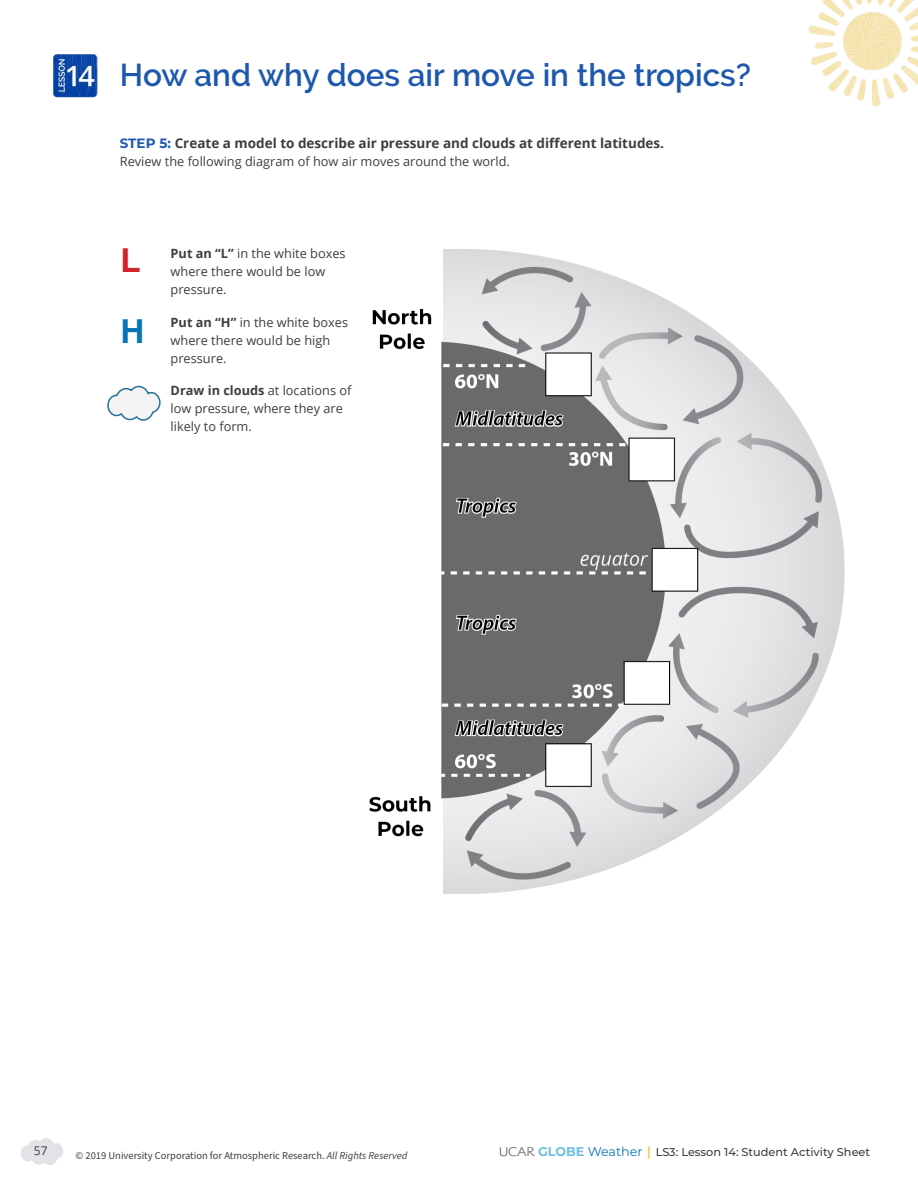
<style>
.page{position:relative;width:918px;height:1188px;background:#fff}
.page>*{position:absolute;margin:0;border:0;box-sizing:border-box;transform-origin:0 0}
.t1{font:700 33px/70.9px "Helvetica";color:#d1232a}
.t2{font:600 31.5px "Raleway";color:#1e58ad}
.t3{font:700 13.5px "Open Sans";color:#3e3e3f}
.t4{font:12.75px/18px "Open Sans";color:#3e3e3f}
.t5{font:12px "Open Sans";color:#3e3e3f}
.t6{font:500 11.25px "Montserrat";color:#3e3e3f}
.t7{font:10.5px "Source Sans Pro";color:#3e3e3f}
.s1{font-family:"Montserrat";color:#1e58ad}
.s2{color:#0973b4}
.s3{font-weight:700}
.s4{font-style:italic}
.s5{font-weight:700;font-size:12.75px;color:#6ebfdd}
.s6{font-weight:400;font-size:12.75px;color:#0973b4}
.s7{font-family:"Open Sans";font-weight:800;font-size:12.75px;color:#ebd150}
</style>
<div class="page">
<svg style="left:500px;top:1147px;width:35px;height:9px"></svg>
<svg style="left:21px;top:1138px;width:42px;height:27px"></svg>
<img style="left:369px;top:249px;width:476px;height:645px">
<img style="left:53px;top:54px;width:44px;height:43px">
<img style="left:808px;top:0;width:110px;height:106px">
<svg style="left:107px;top:385px;width:54px;height:36px"></svg>
<h2 class="t2" style="left:120px;top:57px;width:633px">How and why does air move in the tropics?</h2>
<h3 class="t3" style="left:120px;top:134px;width:546px"><span class="s1">STEP 5:</span> Create a model to describe air pressure and clouds at different latitudes.</h3>
<p class="t4" style="left:120px;top:152px;width:392px">Review the following diagram of how air moves around the world.</p>
<p class="t1" style="left:121px;top:229px;width:25px">L<br><span class="s2">H</span></p>
<p class="t4" style="left:171px;top:244px;width:177px"><span class="s3">Put an “L”</span> in the white boxes where there would be low pressure.</p>
<p class="t4" style="left:171px;top:313px;width:179px"><span class="s3">Put an “H”</span> in the white boxes where there would be high pressure.</p>
<p class="t4" style="left:171px;top:381px;width:182px"><span class="s3">Draw in clouds</span> at locations of low pressure, where they are likely to form.</p>
<p class="t5" style="left:34px;top:1143px;width:15px">57</p>
<p class="t7" style="left:76px;top:1148px;width:333px">© 2019 University Corporation for Atmospheric Research. <span class="s4">All Rights Reserved</span></p>
<p class="t6" style="left:538px;top:1144px;width:334px"><span class="s5">GLOBE</span> <span class="s6">Weather</span> <span class="s7">|</span> LS3: Lesson 14: Student Activity Sheet</p>
</div>
